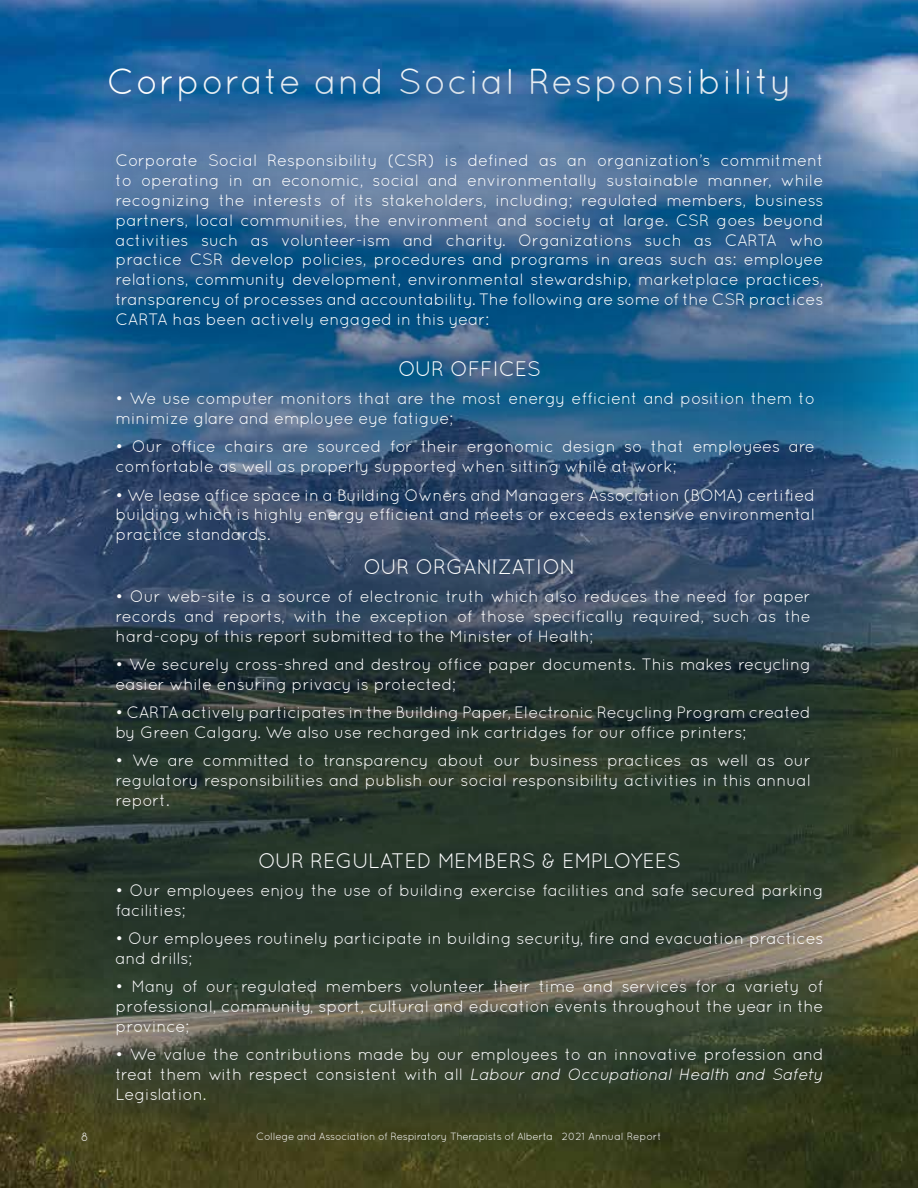
<style>
.page{position:relative;width:918px;height:1188px;background:#fff}
.page>*{position:absolute;margin:0;border:0;box-sizing:border-box;transform-origin:0 0}
.t1{font:36px "Quicksand";letter-spacing:.04em;color:#fff}
.t2{font:21px "Quicksand";letter-spacing:-.01em;color:#fff}
.t3{font:16.5px/19.8px "Quicksand";letter-spacing:-.01em;color:#fff;text-align:justify}
.t4{font:12px "Quicksand";color:#fff}
.t5{font:10.5px "Quicksand";letter-spacing:-.025em;color:#fff}
.s1{font-style:italic}
</style>
<div class="page">
<img style="left:0;top:0;width:918px;height:1188px">
<div style="left:103px;top:62px;width:694px;height:48px;background:#3f4970;opacity:.27"></div>
<div style="left:251px;top:1126px;width:418px;height:25px;background:#3f4970;opacity:.27"></div>
<div style="left:76px;top:1126px;width:21px;height:24px;background:#4d4a1f"></div>
<div style="left:0;top:63px;width:917px;height:1078px;background:#0f2d60;opacity:.5"></div>
<div style="left:110px;top:148px;width:722px;height:964px;background:#3f4970;opacity:.27"></div>
<h1 class="t1" style="left:107px;top:61px;width:687px">Corporate and Social Responsibility</h1>
<p class="t3" style="left:116px;top:151px;width:710px">Corporate Social Responsibility (CSR) is defined as an organization’s commitment to operating in an economic, social and environmentally sustainable manner, while recognizing the interests of its stakeholders, including; regulated members, business partners, local communities, the environment and society at large. CSR goes beyond activities such as volunteer-ism and charity. Organizations such as CARTA who practice CSR develop policies, procedures and programs in areas such as: employee relations, community development, environmental stewardship, marketplace practices, transparency of processes and accountability. The following are some of the CSR practices CARTA has been actively engaged in this year:</p>
<p class="t2" style="left:398px;top:357px;width:145px">OUR OFFICES</p>
<p class="t3" style="left:116px;top:389px;width:701px">• We use computer monitors that are the most energy efficient and position them to minimize glare and employee eye fatigue;</p>
<p class="t3" style="left:116px;top:437px;width:701px">• Our office chairs are sourced for their ergonomic design so that employees are comfortable as well as properly supported when sitting while at work;</p>
<p class="t3" style="left:116px;top:485px;width:701px">• We lease office space in a Building Owners and Managers Association (BOMA) certified building which is highly energy efficient and meets or exceeds extensive environmental practice standards.</p>
<p class="t2" style="left:364px;top:554px;width:214px">OUR ORGANIZATION</p>
<p class="t3" style="left:116px;top:586px;width:697px">• Our web-site is a source of electronic truth which also reduces the need for paper records and reports, with the exception of those specifically required, such as the hard-copy of this report submitted to the Minister of Health;</p>
<p class="t3" style="left:116px;top:654px;width:697px">• We securely cross-shred and destroy office paper documents. This makes recycling easier while ensuring privacy is protected;</p>
<p class="t3" style="left:116px;top:702px;width:697px">• CARTA actively participates in the Building Paper, Electronic Recycling Program created by Green Calgary. We also use recharged ink cartridges for our office printers;</p>
<p class="t3" style="left:116px;top:750px;width:697px">• We are committed to transparency about our business practices as well as our regulatory responsibilities and publish our social responsibility activities in this annual report.</p>
<p class="t2" style="left:258px;top:849px;width:424px">OUR REGULATED MEMBERS &amp; EMPLOYEES</p>
<p class="t3" style="left:116px;top:880px;width:710px">• Our employees enjoy the use of building exercise facilities and safe secured parking facilities;</p>
<p class="t3" style="left:116px;top:928px;width:710px">• Our employees routinely participate in building security, fire and evacuation practices and drills;</p>
<p class="t3" style="left:116px;top:977px;width:709px">• Many of our regulated members volunteer their time and services for a variety of professional, community, sport, cultural and education events throughout the year in the province;</p>
<p class="t3" style="left:116px;top:1044px;width:710px">• We value the contributions made by our employees to an innovative profession and treat them with respect consistent with all <span class="s1">Labour and Occupational Health and Safety </span>Legislation.</p>
<p class="t4" style="left:81px;top:1130px;width:9px">8</p>
<p class="t5" style="left:256px;top:1130px;width:407px">College and Association of Respiratory Therapists of Alberta 2021 Annual Report</p>
</div>
